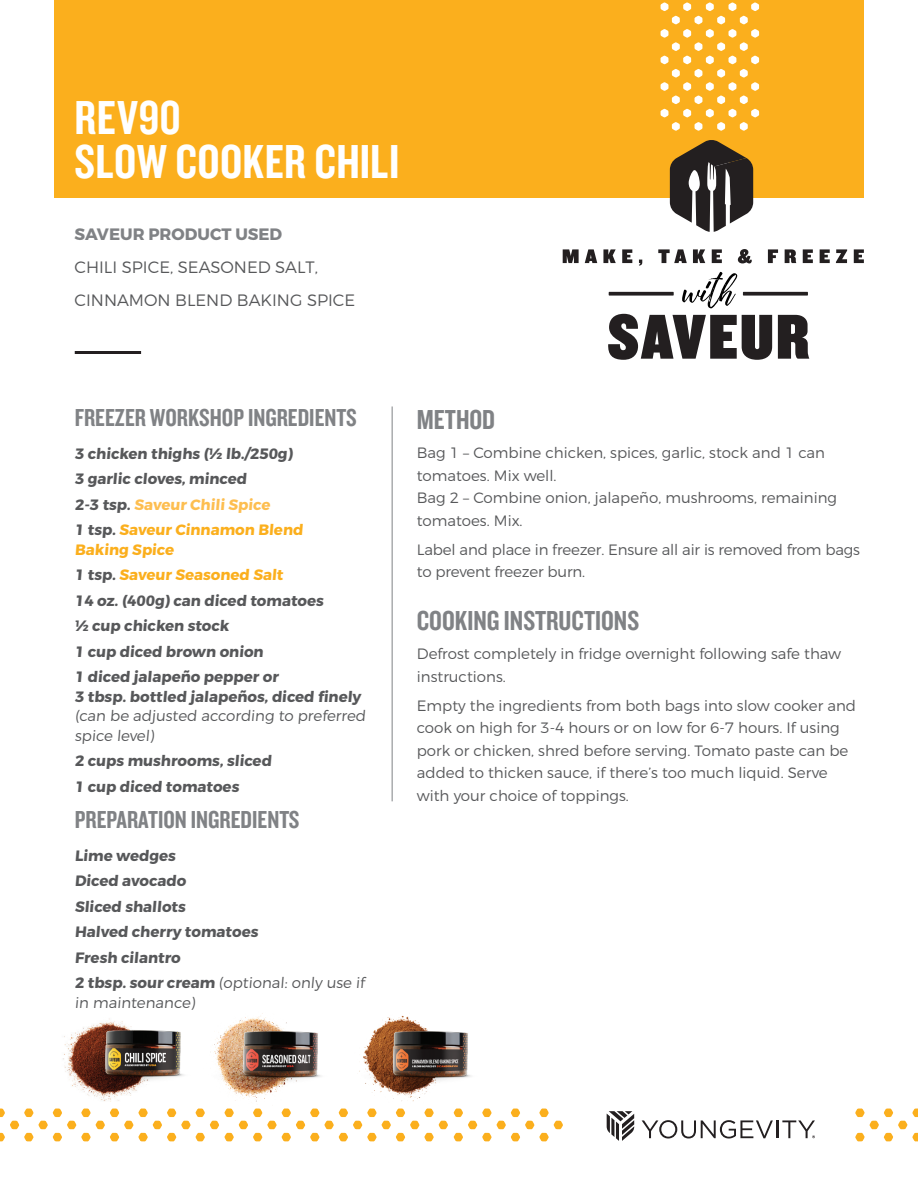
<style>
.page{position:relative;width:918px;height:1188px;background:#fff}
.page>*{position:absolute;margin:0;border:0;box-sizing:border-box;transform-origin:0 0}
.t1{font:49.5px "Knockout HTF49 Liteweight";letter-spacing:.005em;color:#fff}
.t2{font:28.5px "Knockout HTF49 Liteweight";color:#808285}
.t3{font:25.5px "Knockout HTF49 Liteweight";color:#808285}
.t4{font:300 16.5px/33px "Montserrat";color:#57585a}
.t5{font:300 15px/22.5px "Montserrat";color:#57585a}
.t6{font:700 15px/19.5px "Montserrat";color:#57585a}
.t7{font:700 15px/19.5px "Montserrat";color:#fbaf1d}
.t8{font:700 15px "Montserrat";color:#fdbe50}
.s1{font-weight:700;color:#808285}
.s2{color:#57585a}
.s3{font-weight:300}
</style>
<div class="page">
<hr style="left:75px;top:351px;width:66px;height:3px;background:#231f20">
<hr style="left:392px;top:406px;width:1px;height:395px;background:#808285">
<img style="left:55px;top:1034px;width:91px;height:75px">
<img style="left:73px;top:1018px;width:111px;height:80px">
<img style="left:214px;top:1013px;width:107px;height:85px">
<img style="left:363px;top:1015px;width:108px;height:83px">
<svg style="left:0;top:1109px;width:918px;height:32px"></svg>
<div style="left:54px;top:0;width:810px;height:198px;background:#fbaf1d"></div>
<svg style="left:778px;top:315px;width:31px;height:44px"></svg>
<svg style="left:563px;top:249px;width:16px;height:14px"></svg>
<svg style="left:585px;top:249px;width:12px;height:14px"></svg>
<svg style="left:603px;top:249px;width:13px;height:14px"></svg>
<svg style="left:622px;top:249px;width:10px;height:14px"></svg>
<svg style="left:639px;top:260px;width:3px;height:6px"></svg>
<svg style="left:658px;top:249px;width:29px;height:14px"></svg>
<svg style="left:693px;top:249px;width:12px;height:14px"></svg>
<svg style="left:712px;top:249px;width:10px;height:14px"></svg>
<svg style="left:738px;top:249px;width:14px;height:14px"></svg>
<svg style="left:768px;top:249px;width:10px;height:14px"></svg>
<svg style="left:785px;top:249px;width:11px;height:14px"></svg>
<svg style="left:803px;top:249px;width:10px;height:14px"></svg>
<svg style="left:820px;top:249px;width:10px;height:14px"></svg>
<svg style="left:836px;top:249px;width:11px;height:14px"></svg>
<svg style="left:854px;top:249px;width:10px;height:14px"></svg>
<svg style="left:743px;top:292px;width:65px;height:4px"></svg>
<svg style="left:608px;top:272px;width:164px;height:88px"></svg>
<svg style="left:661px;top:2px;width:98px;height:230px"></svg>
<p class="t1" style="left:75px;top:93px;width:108px">REV90</p>
<p class="t1" style="left:75px;top:136px;width:326px">SLOW COOKER CHILI</p>
<p class="t4" style="left:75px;top:217px;width:282px"><span class="s1">SAVEUR PRODUCT USED<br></span>CHILI SPICE, SEASONED SALT,<br>CINNAMON BLEND BAKING SPICE</p>
<p class="t3" style="left:75px;top:405px;width:283px">FREEZER WORKSHOP INGREDIENTS</p>
<p class="t6" style="left:75px;top:444px;width:221px">3 chicken thighs (½ lb./250g)</p>
<p class="t6" style="left:75px;top:469px;width:175px">3 garlic cloves, minced</p>
<p class="t8" style="left:75px;top:495px;width:199px"><span class="s2">2-3 tsp.</span> Saveur Chili Spice</p>
<p class="t7" style="left:75px;top:520px;width:232px"><span class="s2">1 tsp.</span> Saveur Cinnamon Blend<br>Baking Spice</p>
<p class="t7" style="left:75px;top:565px;width:212px"><span class="s2">1 tsp.</span> Saveur Seasoned Salt</p>
<p class="t6" style="left:75px;top:591px;width:252px">14 oz. (400g) can diced tomatoes</p>
<p class="t6" style="left:75px;top:616px;width:158px">½ cup chicken stock</p>
<p class="t6" style="left:75px;top:642px;width:192px">1 cup diced brown onion</p>
<p class="t6" style="left:75px;top:667px;width:294px">1 diced jalapeño pepper or<br>3 tbsp. bottled jalapeños, diced finely <span class="s3">(can be adjusted according to preferred spice level)</span></p>
<p class="t6" style="left:75px;top:751px;width:200px">2 cups mushrooms, sliced</p>
<p class="t6" style="left:75px;top:777px;width:168px">1 cup diced tomatoes</p>
<p class="t3" style="left:75px;top:807px;width:226px">PREPARATION INGREDIENTS</p>
<p class="t6" style="left:75px;top:846px;width:104px">Lime wedges</p>
<p class="t6" style="left:75px;top:871px;width:114px">Diced avocado</p>
<p class="t6" style="left:75px;top:897px;width:114px">Sliced shallots</p>
<p class="t6" style="left:75px;top:922px;width:187px">Halved cherry tomatoes</p>
<p class="t6" style="left:75px;top:945px;width:291px;line-height:25.5px">Fresh cilantro<br>2 tbsp. sour cream <span class="s3">(optional: only use if</span></p>
<p class="t5" style="left:75px;top:991px;width:124px">in maintenance)</p>
<p class="t2" style="left:417px;top:405px;width:80px">METHOD</p>
<p class="t5" style="left:417px;top:441px;width:410px">Bag 1 – Combine chicken, spices, garlic, stock and 1 can tomatoes. Mix well.</p>
<p class="t5" style="left:417px;top:486px;width:422px">Bag 2 – Combine onion, jalapeño, mushrooms, remaining tomatoes. Mix.</p>
<p class="t5" style="left:417px;top:538px;width:445px">Label and place in freezer. Ensure all air is removed from bags to prevent freezer burn.</p>
<p class="t2" style="left:417px;top:606px;width:224px">COOKING INSTRUCTIONS</p>
<p class="t5" style="left:417px;top:642px;width:426px">Defrost completely in fridge overnight following safe thaw instructions.</p>
<p class="t5" style="left:417px;top:694px;width:441px">Empty the ingredients from both bags into slow cooker and cook on high for 3-4 hours or on low for 6-7 hours. If using pork or chicken, shred before serving. Tomato paste can be added to thicken sauce, if there’s too much liquid. Serve with your choice of toppings.</p>
</div>
